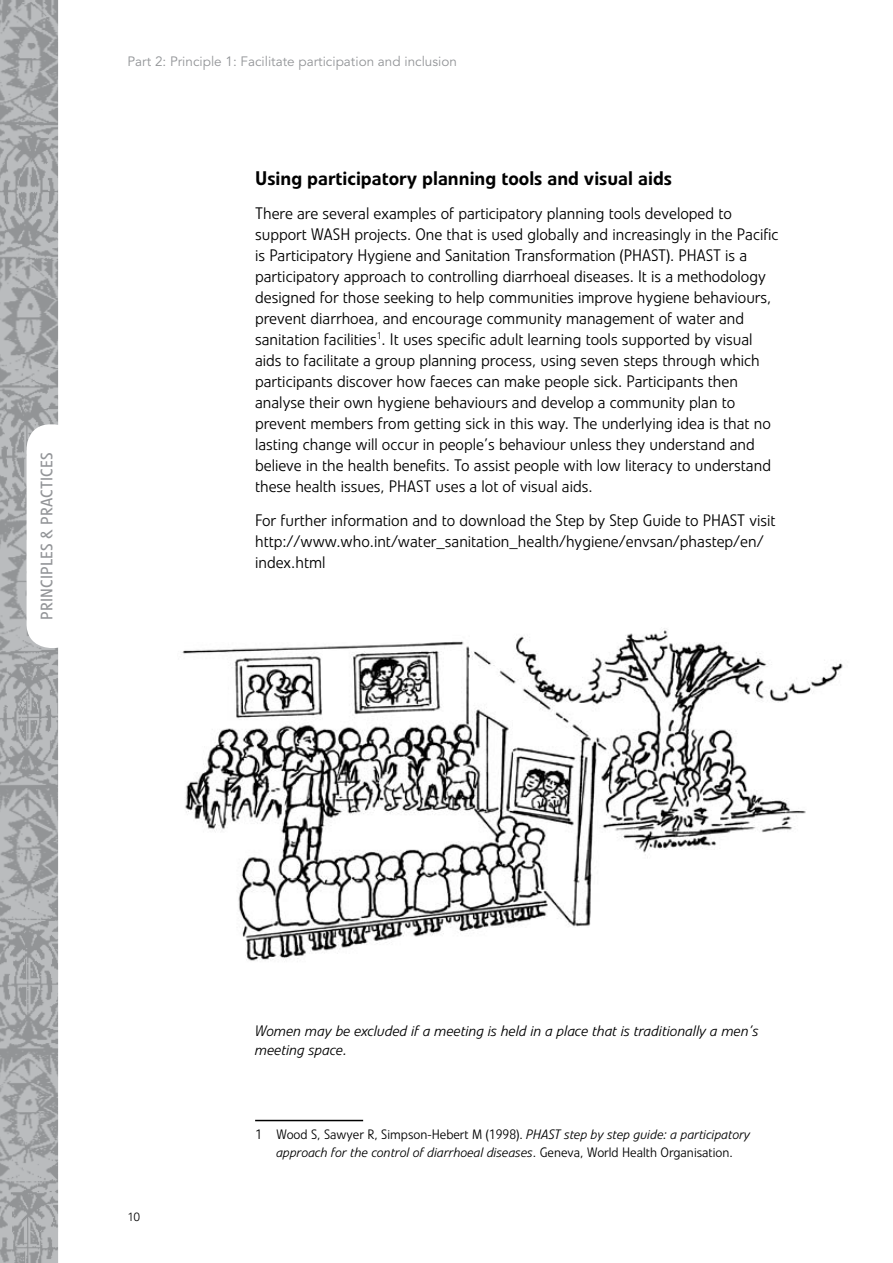
<style>
.page{position:relative;width:893px;height:1263px;background:#fff}
.page>*{position:absolute;margin:0;border:0;box-sizing:border-box;transform-origin:0 0}
.t1{font:500 19.5px "Linotype Veto";color:#000}
.t2{font:300 16.5px/21px "Linotype Veto";color:#000}
.t3{font:16.5px "Linotype Veto";letter-spacing:.01em;color:#939598}
.t4{font:italic 300 15px/19.5px "Linotype Veto";color:#000}
.t5{font:italic 300 13.5px/18px "Linotype Veto";color:#000;text-align:center}
.t6{font:13.5px "Avenir";color:#939598}
.t7{font:300 12px "Univers LT Std";color:#000}
.s1{font-style:normal}
</style>
<div class="page">
<img style="left:0;top:0;width:58px;height:1263px">
<div style="left:27px;top:424px;width:51px;height:224px;background:#fff;border-radius:24px"></div>
<hr style="left:255px;top:1120px;width:108px;height:1px;background:#000">
<img style="left:182px;top:628px;width:661px;height:333px">
<p class="t3" style="left:37px;top:620px;width:169px;rotate:-90deg">Principles &amp; Practices</p>
<p class="t6" style="left:128px;top:53px;width:331px">Part 2: Principle 1: Facilitate participation and inclusion</p>
<p class="t1" style="left:255px;top:167px;width:418px">Using participatory planning tools and visual aids</p>
<p class="t2" style="left:255px;top:203px;width:525px">There are several examples of participatory planning tools developed to support WASH projects. One that is used globally and increasingly in the Pacific is Participatory Hygiene and Sanitation Transformation (PHAST). PHAST is a participatory approach to controlling diarrhoeal diseases. It is a methodology designed for those seeking to help communities improve hygiene behaviours, prevent diarrhoea, and encourage community management of water and sanitation facilities<sup>1</sup>. It uses specific adult learning tools supported by visual aids to facilitate a group planning process, using seven steps through which participants discover how faeces can make people sick. Participants then analyse their own hygiene behaviours and develop a community plan to prevent members from getting sick in this way. The underlying idea is that no lasting change will occur in people’s behaviour unless they understand and believe in the health benefits. To assist people with low literacy to understand these health issues, PHAST uses a lot of visual aids.</p>
<p class="t2" style="left:255px;top:510px;width:522px">For further information and to download the Step by Step Guide to PHAST visit http://www.who.int/water_sanitation_health/hygiene/envsan/phastep/en/ index.html</p>
<p class="t7" style="left:128px;top:1209px;width:14px">10</p>
<p class="t4" style="left:255px;top:1021px;width:505px">Women may be excluded if a meeting is held in a place that is traditionally a men’s meeting space.</p>
<p class="t5" style="left:255px;top:1125px;width:497px"><span class="s1">1 Wood S, Sawyer R, Simpson-Hebert M (1998).</span> PHAST step by step guide: a participatory approach for the control of diarrhoeal diseases<span class="s1">. Geneva, World Health Organisation.</span></p>
</div>
